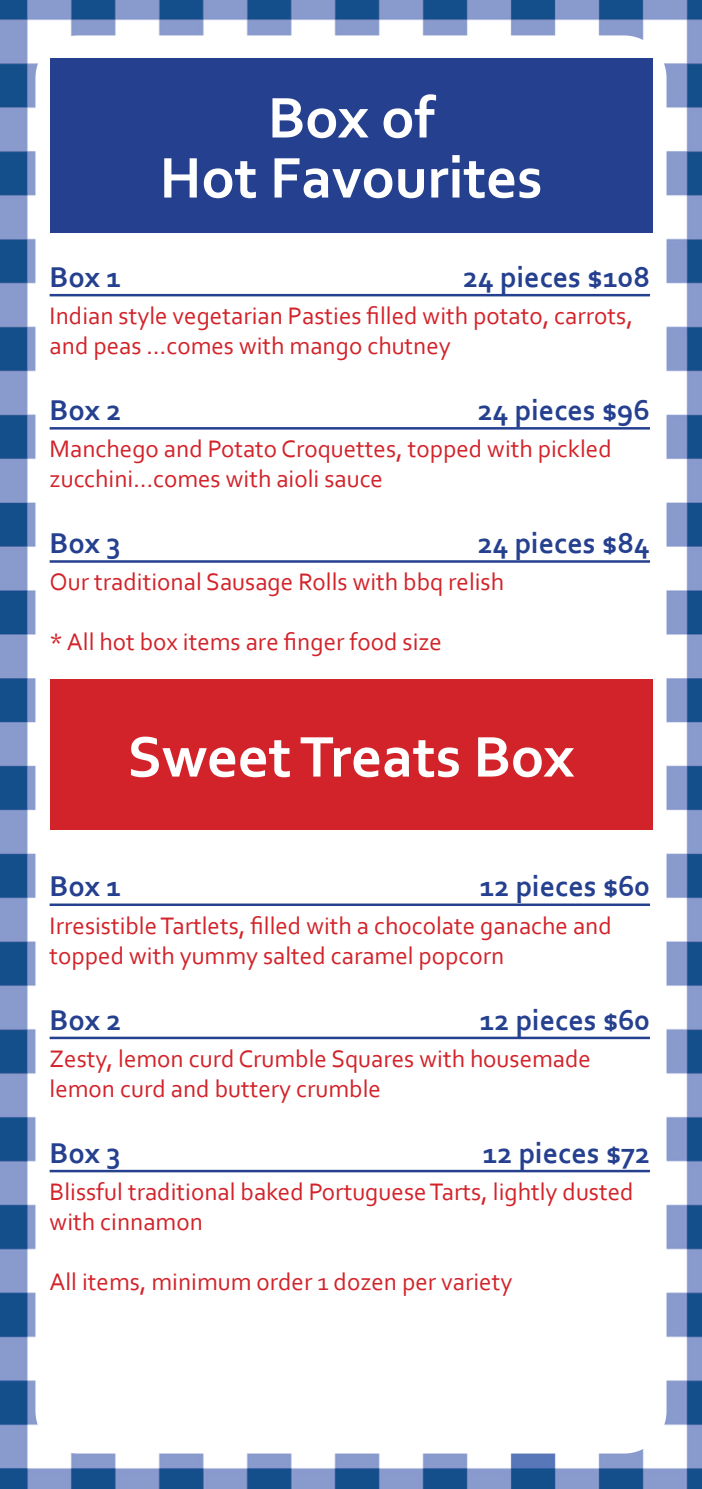
<style>
.page{position:relative;width:702px;height:1489px;background:#fff}
.page>*{position:absolute;margin:0;border:0;box-sizing:border-box;transform-origin:0 0}
.Heading_1{font:700 60px/60px "Corbel";color:#fff;text-align:center}
.Sub_head{font:700 30px "Corbel";color:#25408f}
.Menu_text_-_red{font:25px/30px "Corbel";color:#d2232a}
</style>
<div class="page">
<img style="left:0;top:0;width:702px;height:1488px">
<div style="left:35px;top:35px;width:631px;height:1418px;background:#fff;border-radius:43px"></div>
<hr style="left:50px;top:294px;width:600px;height:2px;background:#25408f">
<hr style="left:50px;top:427px;width:600px;height:2px;background:#25408f">
<hr style="left:50px;top:560px;width:600px;height:2px;background:#25408f">
<hr style="left:50px;top:903px;width:600px;height:3px;background:#25408f">
<hr style="left:50px;top:1036px;width:600px;height:3px;background:#25408f">
<hr style="left:50px;top:1169px;width:600px;height:3px;background:#25408f">
<div style="left:50px;top:58px;width:602px;height:174px;background:#25408f"></div>
<div style="left:50px;top:679px;width:602px;height:150px;background:#d2232a"></div>
<p class="Heading_1" style="left:159px;top:86px;width:384px">Box of<br>Hot Favourites</p>
<p class="Sub_head" style="left:50px;top:258px;width:73px">Box 1</p>
<p class="Sub_head" style="left:463px;top:258px;width:188px">24 pieces $108</p>
<p class="Menu_text_-_red" style="left:50px;top:300px;width:585px">Indian style vegetarian Pasties filled with potato, carrots, and peas …comes with mango chutney</p>
<p class="Sub_head" style="left:50px;top:391px;width:73px">Box 2</p>
<p class="Sub_head" style="left:478px;top:391px;width:173px">24 pieces $96</p>
<p class="Menu_text_-_red" style="left:50px;top:433px;width:563px">Manchego and Potato Croquettes, topped with pickled zucchini…comes with aioli sauce</p>
<p class="Sub_head" style="left:50px;top:524px;width:73px">Box 3</p>
<p class="Sub_head" style="left:477px;top:524px;width:174px">24 pieces $84</p>
<p class="Menu_text_-_red" style="left:50px;top:566px;width:456px">Our traditional Sausage Rolls with bbq relish</p>
<p class="Menu_text_-_red" style="left:50px;top:626px;width:394px">* All hot box items are finger food size</p>
<p class="Heading_1" style="left:127px;top:725px;width:448px">Sweet Treats Box</p>
<p class="Sub_head" style="left:50px;top:867px;width:73px">Box 1</p>
<p class="Sub_head" style="left:479px;top:867px;width:172px">12 pieces $60</p>
<p class="Menu_text_-_red" style="left:50px;top:909px;width:563px">Irresistible Tartlets, filled with a chocolate ganache and topped with yummy salted caramel popcorn</p>
<p class="Sub_head" style="left:50px;top:1000px;width:73px">Box 2</p>
<p class="Sub_head" style="left:479px;top:1000px;width:172px">12 pieces $60</p>
<p class="Menu_text_-_red" style="left:50px;top:1042px;width:543px">Zesty, lemon curd Crumble Squares with housemade lemon curd and buttery crumble</p>
<p class="Sub_head" style="left:50px;top:1134px;width:73px">Box 3</p>
<p class="Sub_head" style="left:483px;top:1134px;width:169px">12 pieces $72</p>
<p class="Menu_text_-_red" style="left:50px;top:1175px;width:585px">Blissful traditional baked Portuguese Tarts, lightly dusted with cinnamon</p>
<p class="Menu_text_-_red" style="left:50px;top:1265px;width:464px">All items, minimum order 1 dozen per variety</p>
</div>
